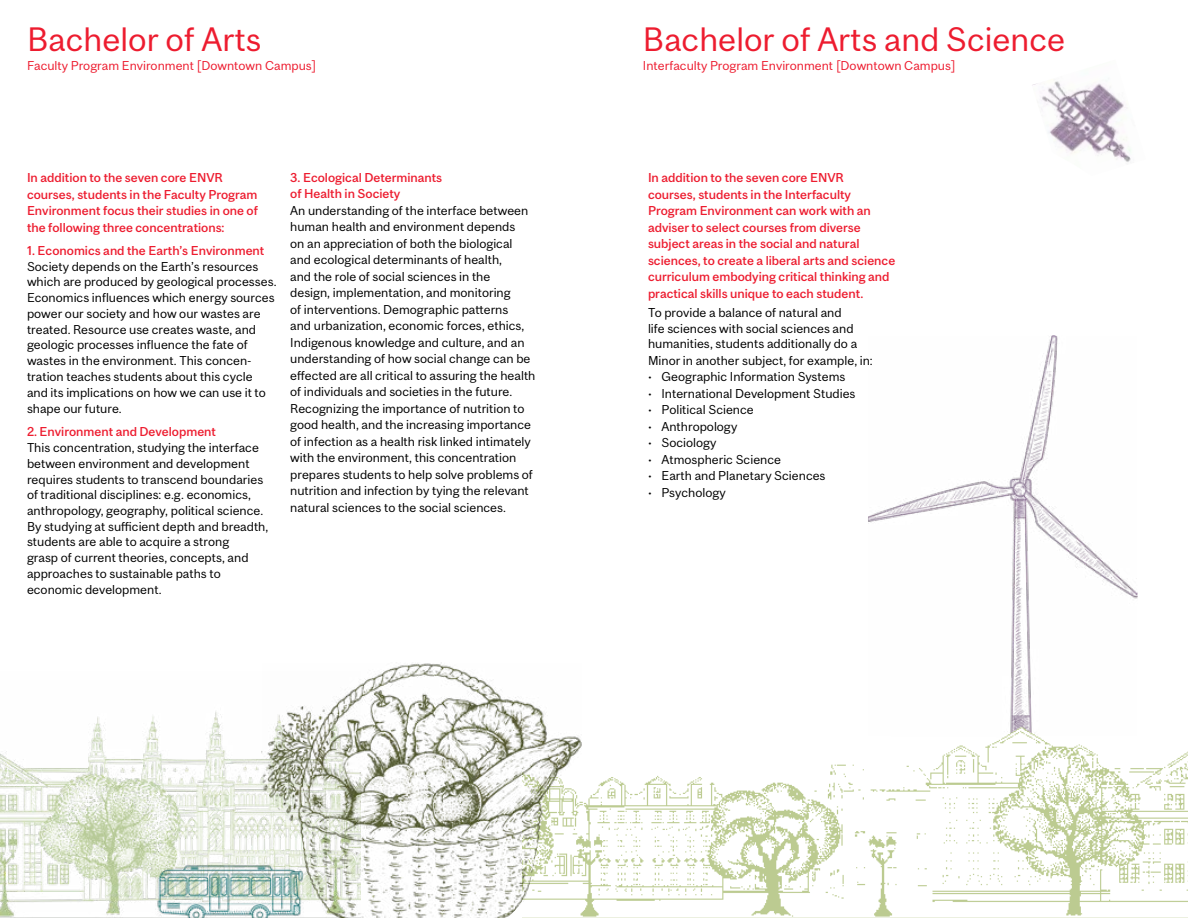
<style>
.page{position:relative;width:1188px;height:918px;background:#fff}
.page>*{position:absolute;margin:0;border:0;box-sizing:border-box;transform-origin:0 0}
.t1{font:31.5px "Mc Gill Sans";color:#ed1c2f}
.t2{font:12px/16.5px "Mc Gill Sans";color:#000}
.t3{font:500 12px/16.5px "Mc Gill Sans";color:#ed1c2f}
.t4{font:12px "Mc Gill Sans";color:#ed1c2f}
</style>
<div class="page">
<img style="left:0;top:711px;width:261px;height:207px">
<img style="left:582px;top:738px;width:606px;height:180px">
<img style="left:261px;top:662px;width:321px;height:256px">
<img style="left:868px;top:335px;width:270px;height:403px">
<img style="left:156px;top:864px;width:147px;height:54px">
<img style="left:1032px;top:81px;width:99px;height:81px">
<h1 class="t1" style="left:27px;top:20px;width:236px">Bachelor of Arts</h1>
<p class="t4" style="left:27px;top:58px;width:291px">Faculty Program Environment [Downtown Campus]</p>
<p class="t3" style="left:27px;top:169px;width:232px">In addition to the seven core ENVR courses, students in the Faculty Program Environment focus their studies in one of the following three concentrations:</p>
<p class="t3" style="left:27px;top:242px;width:239px">1. Economics and the Earth’s Environment</p>
<p class="t2" style="left:27px;top:258px;width:251px;line-height:15.9px">Society depends on the Earth’s resources which are produced by geological processes.<br>Economics influences which energy sources power our society and how our wastes are treated. Resource use creates waste, and geologic processes influence the fate of wastes in the environment. This concen&shy;tration teaches students about this cycle and its implications on how we can use it to shape our future.</p>
<p class="t3" style="left:27px;top:424px;width:191px">2. Environment and Development</p>
<p class="t2" style="left:27px;top:440px;width:243px;line-height:15.8px">This concentration, studying the interface between environment and development requires students to transcend boundaries of traditional disciplines: e.g. economics, anthropology, geography, political science.<br>By studying at sufficient depth and breadth, students are able to acquire a strong<br>grasp of current theories, concepts, and approaches to sustainable paths to economic development.</p>
<p class="t3" style="left:290px;top:169px;width:153px">3. Ecological Determinants of Health in Society</p>
<p class="t2" style="left:290px;top:202px;width:247px">An understanding of the interface between human health and environment depends<br>on an appreciation of both the biological and ecological determinants of health,<br>and the role of social sciences in the<br>design, implementation, and monitoring<br>of interventions. Demographic patterns<br>and urbanization, economic forces, ethics, Indigenous knowledge and culture, and an understanding of how social change can be effected are all critical to assuring the health of individuals and societies in the future.<br>Recognizing the importance of nutrition to good health, and the increasing importance of infection as a health risk linked intimately with the environment, this concentration prepares students to help solve problems of nutrition and infection by tying the relevant natural sciences to the social sciences.</p>
<h1 class="t1" style="left:643px;top:20px;width:424px">Bachelor of Arts and Science</h1>
<p class="t4" style="left:643px;top:58px;width:314px">Interfaculty Program Environment [Downtown Campus]</p>
<p class="t3" style="left:648px;top:169px;width:249px">In addition to the seven core ENVR<br>courses, students in the Interfaculty Program Environment can work with an adviser to select courses from diverse subject areas in the social and natural sciences, to create a liberal arts and science curriculum embodying critical thinking and practical skills unique to each student.</p>
<p class="t2" style="left:648px;top:304px;width:226px;line-height:16px">To provide a balance of natural and<br>life sciences with social sciences and humanities, students additionally do a Minor in another subject, for example, in:</p>
<p class="t2" style="left:648px;top:369px;width:199px">• Geographic Information Systems</p>
<p class="t2" style="left:648px;top:385px;width:209px">• International Development Studies</p>
<p class="t2" style="left:648px;top:402px;width:107px">• Political Science</p>
<p class="t2" style="left:648px;top:418px;width:91px">• Anthropology</p>
<p class="t2" style="left:648px;top:435px;width:70px">• Sociology</p>
<p class="t2" style="left:648px;top:451px;width:135px">• Atmospheric Science</p>
<p class="t2" style="left:648px;top:468px;width:179px">• Earth and Planetary Sciences</p>
<p class="t2" style="left:648px;top:484px;width:79px">• Psychology</p>
</div>
